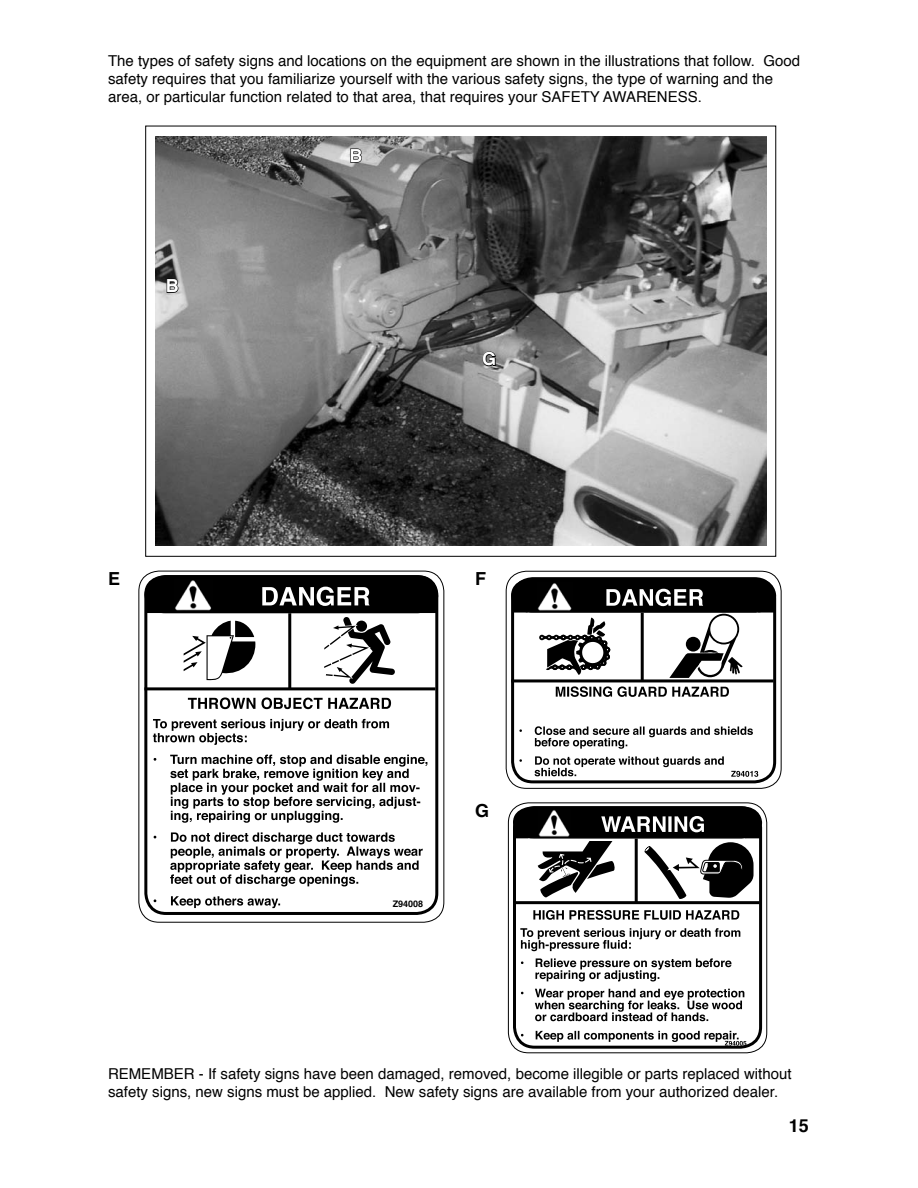
<style>
.page{position:relative;width:918px;height:1188px;background:#fff}
.page>*{position:absolute;margin:0;border:0;box-sizing:border-box;transform-origin:0 0}
.t1{font:700 18px "Helvetica";color:#000}
.t2{font:700 18px "Helvetica";color:#fff}
.t3{font:15px/18px "Helvetica";color:#000}
.t4{font:700 9px "Helvetica";color:#000}
</style>
<div class="page">
<img style="left:155px;top:136px;width:611px;height:410px">
<div style="left:139px;top:571px;width:305px;height:351px;border:1px solid #000;border-radius:20px"></div>
<div style="left:144px;top:575px;width:294px;height:340px;border:3px solid #000;border-radius:20px"></div>
<hr style="left:144px;top:687px;width:291px;height:3px;background:#000">
<hr style="left:288px;top:613px;width:3px;height:76px;background:#000">
<svg style="left:144px;top:574px;width:295px;height:110px"></svg>
<svg style="left:188px;top:697px;width:203px;height:12px"></svg>
<svg style="left:153px;top:719px;width:236px;height:26px"></svg>
<svg style="left:154px;top:755px;width:273px;height:68px"></svg>
<svg style="left:154px;top:832px;width:269px;height:54px"></svg>
<svg style="left:154px;top:896px;width:126px;height:12px"></svg>
<svg style="left:166px;top:278px;width:13px;height:15px"></svg>
<svg style="left:350px;top:148px;width:13px;height:15px"></svg>
<svg style="left:482px;top:351px;width:14px;height:16px"></svg>
<div style="left:508px;top:803px;width:259px;height:250px;border:1px solid #000;border-radius:20px"></div>
<div style="left:513px;top:806px;width:249px;height:243px;border:3px solid #000;border-radius:20px"></div>
<svg style="left:512px;top:806px;width:251px;height:114px"></svg>
<svg style="left:520px;top:928px;width:220px;height:23px"></svg>
<svg style="left:521px;top:958px;width:210px;height:23px"></svg>
<svg style="left:521px;top:989px;width:223px;height:32px"></svg>
<svg style="left:521px;top:1031px;width:225px;height:15px"></svg>
<div style="left:506px;top:571px;width:275px;height:218px;border:1px solid #000;border-radius:20px"></div>
<div style="left:511px;top:577px;width:265px;height:206px;border:3px solid #000;border-radius:20px"></div>
<hr style="left:511px;top:679px;width:263px;height:3px;background:#000">
<hr style="left:641px;top:613px;width:3px;height:68px;background:#000">
<svg style="left:510px;top:578px;width:267px;height:100px"></svg>
<svg style="left:556px;top:686px;width:173px;height:11px"></svg>
<svg style="left:519px;top:726px;width:234px;height:23px"></svg>
<svg style="left:519px;top:756px;width:205px;height:20px"></svg>
<svg style="left:731px;top:771px;width:27px;height:6px"></svg>
<p class="t3" style="left:108px;top:51px;width:694px">The types of safety signs and locations on the equipment are shown in the illustrations that follow. Good safety requires that you familiarize yourself with the various safety signs, the type of warning and the area, or particular function related to that area, that requires your SAFETY AWARENESS.</p>
<p class="t2" style="left:166px;top:270px;width:14px">B</p>
<p class="t2" style="left:349px;top:139px;width:14px">B</p>
<p class="t2" style="left:482px;top:343px;width:16px">G</p>
<p class="t1" style="left:108px;top:562px;width:14px">E</p>
<p class="t1" style="left:475px;top:562px;width:12px">F</p>
<p class="t4" style="left:393px;top:896px;width:31px">Z94008</p>
<p class="t1" style="left:475px;top:794px;width:16px">G</p>
<p class="t3" style="left:108px;top:1065px;width:685px">REMEMBER - If safety signs have been damaged, removed, become illegible or parts replaced without safety signs, new signs must be applied. New safety signs are available from your authorized dealer.</p>
<p class="t1" style="left:789px;top:1110px;width:11px">15</p>
</div>
